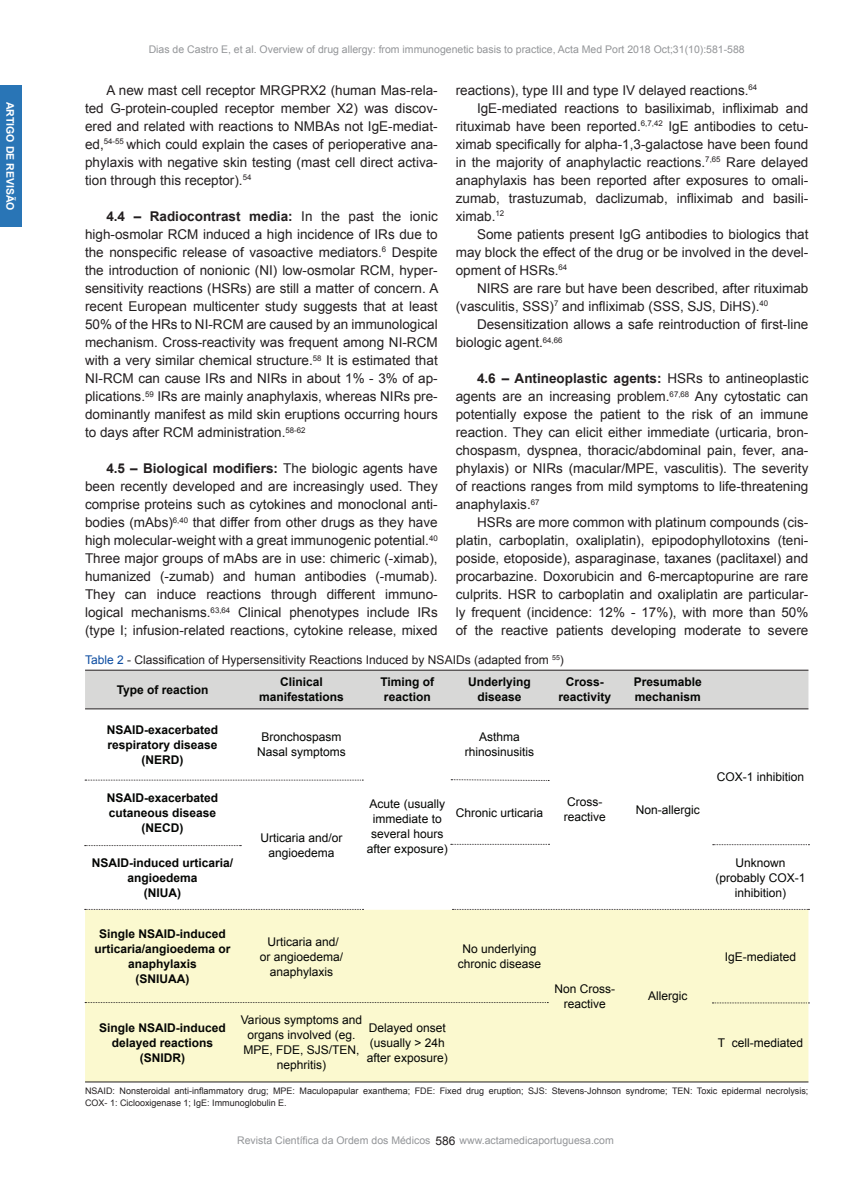
<style>
.page{position:relative;width:851px;height:1191px;background:#fff}
.page>*{position:absolute;margin:0;border:0;box-sizing:border-box;transform-origin:0 0}
.t1{font:13.5px/18px "Arial";color:#231f20;text-align:justify}
.t2{font:12px/15px "Arial";color:#040503;text-align:center}
.t3{font:700 12px/15px "Arial";color:#040503;text-align:center}
.t4{font:12px "Arial";color:#231f20}
.t5{font:10.5px "Arial";color:#939598}
.t6{font:700 10.5px "Arial";color:#fff}
.t7{font:9px/12px "Arial";color:#231f20}
.s1{font-weight:700}
.s2{color:#0d4da1}
</style>
<div class="page">
<div style="left:0;top:85px;width:22px;height:142px;background:#2975b6"></div>
<div style="left:85px;top:671px;width:723px;height:37px;background:#d8d8d7"></div>
<div style="left:85px;top:909px;width:723px;height:172px;background:#fbf9cf"></div>
<hr style="left:85px;top:670px;width:723px;height:1px;background:#231f20">
<hr style="left:85px;top:708px;width:723px;height:1px;background:#231f20">
<hr style="left:85px;top:1081px;width:723px;height:1px;background:#231f20">
<svg style="left:85px;top:779px;width:278px;height:1px"></svg>
<svg style="left:85px;top:845px;width:156px;height:1px"></svg>
<svg style="left:451px;top:779px;width:98px;height:2px"></svg>
<svg style="left:451px;top:844px;width:98px;height:1px"></svg>
<svg style="left:713px;top:844px;width:96px;height:1px"></svg>
<svg style="left:85px;top:909px;width:278px;height:1px"></svg>
<svg style="left:85px;top:1002px;width:463px;height:1px"></svg>
<svg style="left:712px;top:1002px;width:97px;height:1px"></svg>
<svg style="left:452px;top:909px;width:357px;height:1px"></svg>
<p class="t6" style="left:18px;top:102px;width:110px;rotate:90deg">ARTIGO DE REVISÃO</p>
<p class="t5" style="left:149px;top:42px;width:597px">Dias de Castro E, et al. Overview of drug allergy: from immunogenetic basis to practice, Acta Med Port 2018 Oct;31(10):581-588</p>
<p class="t1" style="left:85px;top:81px;width:354px;text-indent:21px">A new mast cell receptor MRGPRX2 (human Mas-rela&shy;ted G-protein-coupled receptor member X2) was discov&shy;ered and related with reactions to NMBAs not IgE-mediat&shy;ed,<sup>54-55</sup> which could explain the cases of perioperative ana&shy;phylaxis with negative skin testing (mast cell direct activa&shy;tion through this receptor).<sup>54</sup></p>
<p class="t1" style="left:85px;top:207px;width:355px;text-indent:21px"><span class="s1">4.4 – Radiocontrast media:</span> In the past the ionic high-osmolar RCM induced a high incidence of IRs due to the nonspecific release of vasoactive mediators.<sup>6</sup> Despite the introduction of nonionic (NI) low-osmolar RCM, hyper&shy;sensitivity reactions (HSRs) are still a matter of concern. A recent European multicenter study suggests that at least 50% of the HRs to NI-RCM are caused by an immunological mechanism. Cross-reactivity was frequent among NI-RCM with a very similar chemical structure.<sup>58</sup> It is estimated that NI-RCM can cause IRs and NIRs in about 1% - 3% of ap&shy;plications.<sup>59</sup> IRs are mainly anaphylaxis, whereas NIRs pre&shy;dominantly manifest as mild skin eruptions occurring hours to days after RCM administration.<sup>58-62</sup></p>
<p class="t1" style="left:85px;top:459px;width:354px;text-indent:21px"><span class="s1">4.5 – Biological modifiers:</span> The biologic agents have been recently developed and are increasingly used. They comprise proteins such as cytokines and monoclonal anti&shy;bodies (mAbs)<sup>6,40</sup> that differ from other drugs as they have high molecular-weight with a great immunogenic potential.<sup>40<br></sup>Three major groups of mAbs are in use: chimeric (-ximab), humanized (-zumab) and human antibodies (-mumab).<br>They can induce reactions through different immuno&shy;logical mechanisms.<sup>63,64</sup> Clinical phenotypes include IRs (type I; infusion-related reactions, cytokine release, mixed</p>
<p class="t1" style="left:456px;top:81px;width:303px">reactions), type III and type IV delayed reactions.<sup>64</sup></p>
<p class="t1" style="left:477px;top:99px;width:333px">IgE-mediated reactions to basiliximab, infliximab and</p>
<p class="t1" style="left:456px;top:117px;width:354px">rituximab have been reported.<sup>6,7,42</sup> IgE antibodies to cetu-</p>
<p class="t1" style="left:456px;top:135px;width:354px">ximab specifically for alpha-1,3-galactose have been found</p>
<p class="t1" style="left:456px;top:153px;width:354px">in the majority of anaphylactic reactions.<sup>7,65</sup> Rare delayed</p>
<p class="t1" style="left:456px;top:171px;width:354px">anaphylaxis has been reported after exposures to omali-</p>
<p class="t1" style="left:456px;top:189px;width:354px">zumab, trastuzumab, daclizumab, infliximab and basili-</p>
<p class="t1" style="left:456px;top:207px;width:50px">ximab.<sup>12</sup></p>
<p class="t1" style="left:477px;top:225px;width:333px">Some patients present IgG antibodies to biologics that</p>
<p class="t1" style="left:456px;top:243px;width:354px">may block the effect of the drug or be involved in the devel-</p>
<p class="t1" style="left:456px;top:261px;width:113px">opment of HSRs.<sup>64</sup></p>
<p class="t1" style="left:477px;top:279px;width:333px">NIRS are rare but have been described, after rituximab</p>
<p class="t1" style="left:456px;top:297px;width:314px">(vasculitis, SSS)<sup>7</sup> and infliximab (SSS, SJS, DiHS).<sup>40</sup></p>
<p class="t1" style="left:477px;top:315px;width:333px">Desensitization allows a safe reintroduction of first-line</p>
<p class="t1" style="left:456px;top:333px;width:108px">biologic agent.<sup>64,66</sup></p>
<p class="t1" style="left:456px;top:369px;width:354px;text-indent:21px"><span class="s1">4.6 – Antineoplastic agents:</span> HSRs to antineoplastic agents are an increasing problem.<sup>67,68</sup> Any cytostatic can potentially expose the patient to the risk of an immune reaction. They can elicit either immediate (urticaria, bron&shy;chospasm, dyspnea, thoracic/abdominal pain, fever, ana&shy;phylaxis) or NIRs (macular/MPE, vasculitis). The severity of reactions ranges from mild symptoms to life-threatening anaphylaxis.<sup>67</sup></p>
<p class="t1" style="left:456px;top:513px;width:354px;text-indent:21px">HSRs are more common with platinum compounds (cis&shy;platin, carboplatin, oxaliplatin), epipodophyllotoxins (teni&shy;poside, etoposide), asparaginase, taxanes (paclitaxel) and procarbazine. Doxorubicin and 6-mercaptopurine are rare culprits. HSR to carboplatin and oxaliplatin are particular&shy;ly frequent (incidence: 12% - 17%), with more than 50% of the reactive patients developing moderate to severe</p>
<p class="t4" style="left:85px;top:651px;width:480px"><span class="s2">Table 2</span> - Classification of Hypersensitivity Reactions Induced by NSAIDs (adapted from <sup>55</sup>)</p>
<p class="t3" style="left:117px;top:682px;width:93px">Type of reaction</p>
<p class="t3" style="left:259px;top:675px;width:86px">Clinical manifestations</p>
<p class="t3" style="left:380px;top:675px;width:55px;text-align:left">Timing of reaction</p>
<p class="t3" style="left:468px;top:675px;width:64px">Underlying disease</p>
<p class="t3" style="left:558px;top:675px;width:54px">Cross&shy;reactivity</p>
<p class="t3" style="left:633px;top:675px;width:70px;text-align:left">Presumable mechanism</p>
<p class="t3" style="left:107px;top:722px;width:113px">NSAID-exacerbated respiratory disease (NERD)</p>
<p class="t2" style="left:257px;top:729px;width:90px">Bronchospasm<br>Nasal symptoms</p>
<p class="t2" style="left:367px;top:796px;width:82px">Acute (usually immediate to several hours after exposure)</p>
<p class="t2" style="left:465px;top:729px;width:71px">Asthma rhinosinusitis</p>
<p class="t2" style="left:717px;top:769px;width:89px">COX-1 inhibition</p>
<p class="t3" style="left:107px;top:790px;width:113px">NSAID-exacerbated cutaneous disease (NECD)</p>
<p class="t2" style="left:564px;top:794px;width:44px;text-align:left">Cross&shy;reactive</p>
<p class="t2" style="left:635px;top:802px;width:66px">Non-allergic</p>
<p class="t2" style="left:456px;top:805px;width:89px">Chronic urticaria</p>
<p class="t2" style="left:260px;top:830px;width:84px">Urticaria and/or angioedema</p>
<p class="t3" style="left:92px;top:855px;width:143px">NSAID-induced urticaria/ angioedema<br>(NIUA)</p>
<p class="t2" style="left:715px;top:855px;width:92px">Unknown (probably COX-1 inhibition)</p>
<p class="t3" style="left:94px;top:926px;width:138px">Single NSAID-induced urticaria/angioedema or anaphylaxis<br>(SNIUAA)</p>
<p class="t2" style="left:260px;top:934px;width:85px">Urticaria and/ or angioedema/ anaphylaxis</p>
<p class="t2" style="left:458px;top:941px;width:85px">No underlying chronic disease</p>
<p class="t2" style="left:554px;top:981px;width:62px">Non Cross&shy;reactive</p>
<p class="t2" style="left:648px;top:988px;width:41px">Allergic</p>
<p class="t2" style="left:725px;top:949px;width:73px">IgE-mediated</p>
<p class="t3" style="left:99px;top:1020px;width:128px">Single NSAID-induced delayed reactions (SNIDR)</p>
<p class="t2" style="left:241px;top:1012px;width:123px">Various symptoms and organs involved (eg.<br>MPE, FDE, SJS/TEN, nephritis)</p>
<p class="t2" style="left:367px;top:1020px;width:82px;text-align:left">Delayed onset (usually &gt; 24h after exposure)</p>
<p class="t2" style="left:718px;top:1035px;width:87px">T cell-mediated</p>
<p class="t7" style="left:85px;top:1084px;width:725px">NSAID: Nonsteroidal anti-inflammatory drug; MPE: Maculopapular exanthema; FDE: Fixed drug eruption; SJS: Stevens-Johnson syndrome; TEN: Toxic epidermal necrolysis;<br>COX- 1: Ciclooxigenase 1; IgE: Immunoglobulin E.</p>
<p class="t4" style="left:435px;top:1132px;width:22px">586</p>
<p class="t5" style="left:237px;top:1133px;width:195px">Revista Científica da Ordem dos Médicos</p>
<p class="t5" style="left:459px;top:1133px;width:156px">www.actamedicaportuguesa.com</p>
</div>
